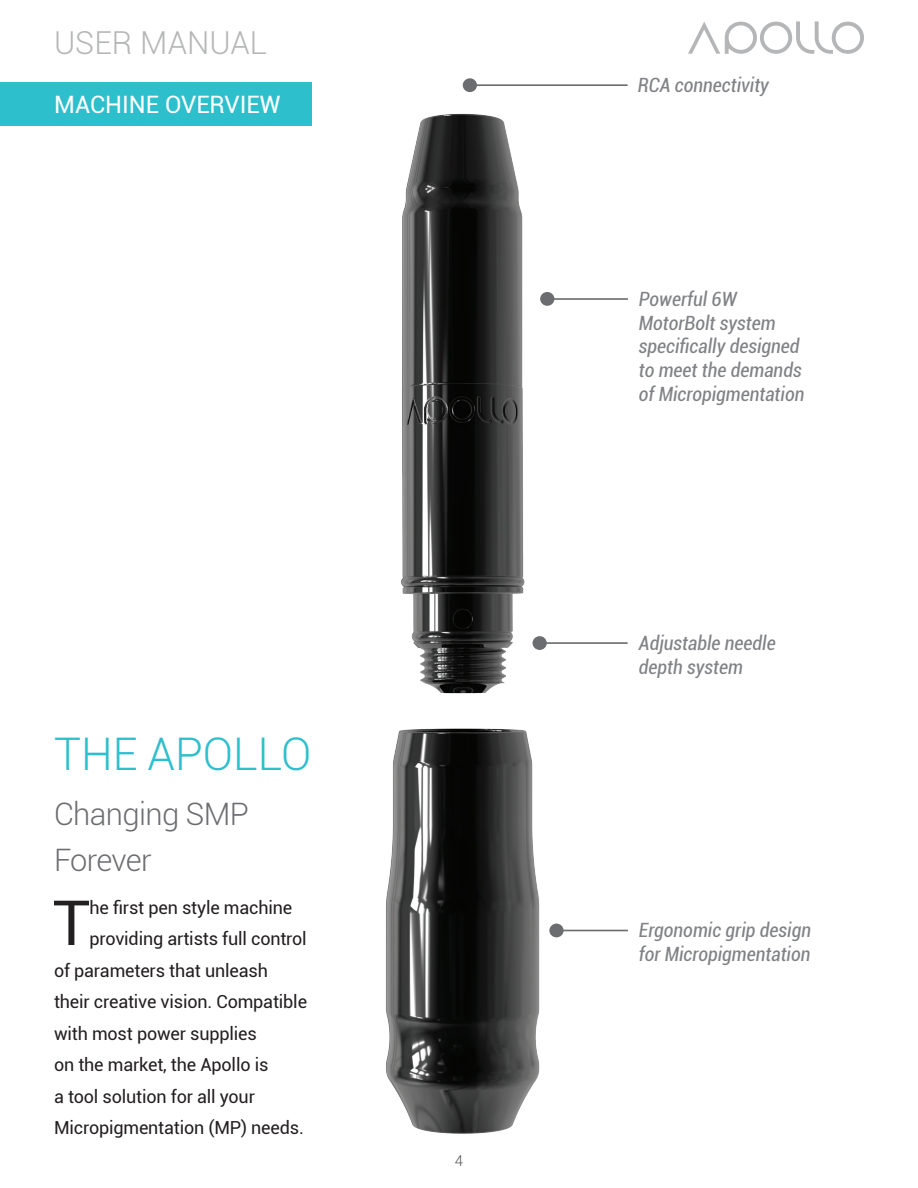
<style>
.page{position:relative;width:918px;height:1188px;background:#fff}
.page>*{position:absolute;margin:0;border:0;box-sizing:border-box;transform-origin:0 0}
.t1{font:62.25px "Roboto";color:#231f20}
.t2{font:300 45px "Roboto";color:#2ebfcc}
.t3{font:300 31.65px "Roboto";color:#b5b6b7}
.t4{font:300 30.9px/45.6px "Roboto";letter-spacing:-.02em;color:#6c6d70}
.t5{font:24px "Roboto";color:#fff}
.t6{font:italic condensed 19.65px/23.7px "Roboto";color:#808285}
.t7{font:18px "Roboto";letter-spacing:-.01em;color:#231f20}
.t8{font:300 15px "Roboto";color:#57585a}
</style>
<div class="page">
<svg style="left:688px;top:21px;width:176px;height:33px"></svg>
<img style="left:386px;top:80px;width:171px;height:1054px">
<div style="left:0;top:83px;width:312px;height:43px;background:#2ebfcc"></div>
<div style="left:464px;top:79px;width:12px;height:12px;background:#6c6d70;border-radius:50%"></div>
<div style="left:463px;top:78px;width:14px;height:14px;border:2px solid #6c6d70;border-radius:50%"></div>
<hr style="left:470px;top:84px;width:158px;height:2px;background:#6c6d70">
<div style="left:541px;top:293px;width:13px;height:12px;background:#6c6d70;border-radius:50%"></div>
<div style="left:540px;top:292px;width:14px;height:14px;border:2px solid #6c6d70;border-radius:50%"></div>
<hr style="left:543px;top:298px;width:85px;height:2px;background:#6c6d70">
<div style="left:550px;top:924px;width:13px;height:13px;background:#6c6d70;border-radius:50%"></div>
<div style="left:549px;top:924px;width:15px;height:13px;border:2px solid #6c6d70;border-radius:50%"></div>
<hr style="left:557px;top:930px;width:71px;height:1px;background:#6c6d70">
<div style="left:533px;top:637px;width:13px;height:12px;background:#6c6d70;border-radius:50%"></div>
<div style="left:533px;top:636px;width:14px;height:14px;border:2px solid #6c6d70;border-radius:50%"></div>
<hr style="left:539px;top:642px;width:89px;height:2px;background:#6c6d70">
<h3 class="t3" style="left:54px;top:21px;width:215px">USER MANUAL</h3>
<h3 class="t5" style="left:54px;top:88px;width:228px">MACHINE OVERVIEW</h3>
<h2 class="t2" style="left:54px;top:723px;width:259px">THE APOLLO</h2>
<h3 class="t4" style="left:54px;top:790px;width:196px">Changing SMP<br>Forever</h3>
<h1 class="t1" style="left:53px;top:879px;width:39px">T</h1>
<p class="t7" style="left:90px;top:894px;width:204px">he first pen style machine</p>
<p class="t7" style="left:90px;top:926px;width:219px">providing artists full control</p>
<p class="t7" style="left:54px;top:957px;width:215px">of parameters that unleash</p>
<p class="t7" style="left:54px;top:989px;width:255px">their creative vision. Compatible</p>
<p class="t7" style="left:54px;top:1020px;width:204px">with most power supplies</p>
<p class="t7" style="left:54px;top:1052px;width:216px">on the market, the Apollo is</p>
<p class="t7" style="left:54px;top:1083px;width:202px">a tool solution for all your</p>
<p class="t7" style="left:54px;top:1115px;width:251px">Micropigmentation (MP) needs.</p>
<p class="t8" style="left:455px;top:1151px;width:10px">4</p>
<p class="t6" style="left:638px;top:73px;width:133px">RCA connectivity</p>
<p class="t6" style="left:639px;top:287px;width:167px">Powerful 6W<br>MotorBolt system specifically designed to meet the demands of Micropigmentation</p>
<p class="t6" style="left:639px;top:630px;width:138px">Adjustable needle depth system</p>
<p class="t6" style="left:639px;top:918px;width:174px">Ergonomic grip design for Micropigmentation</p>
</div>
